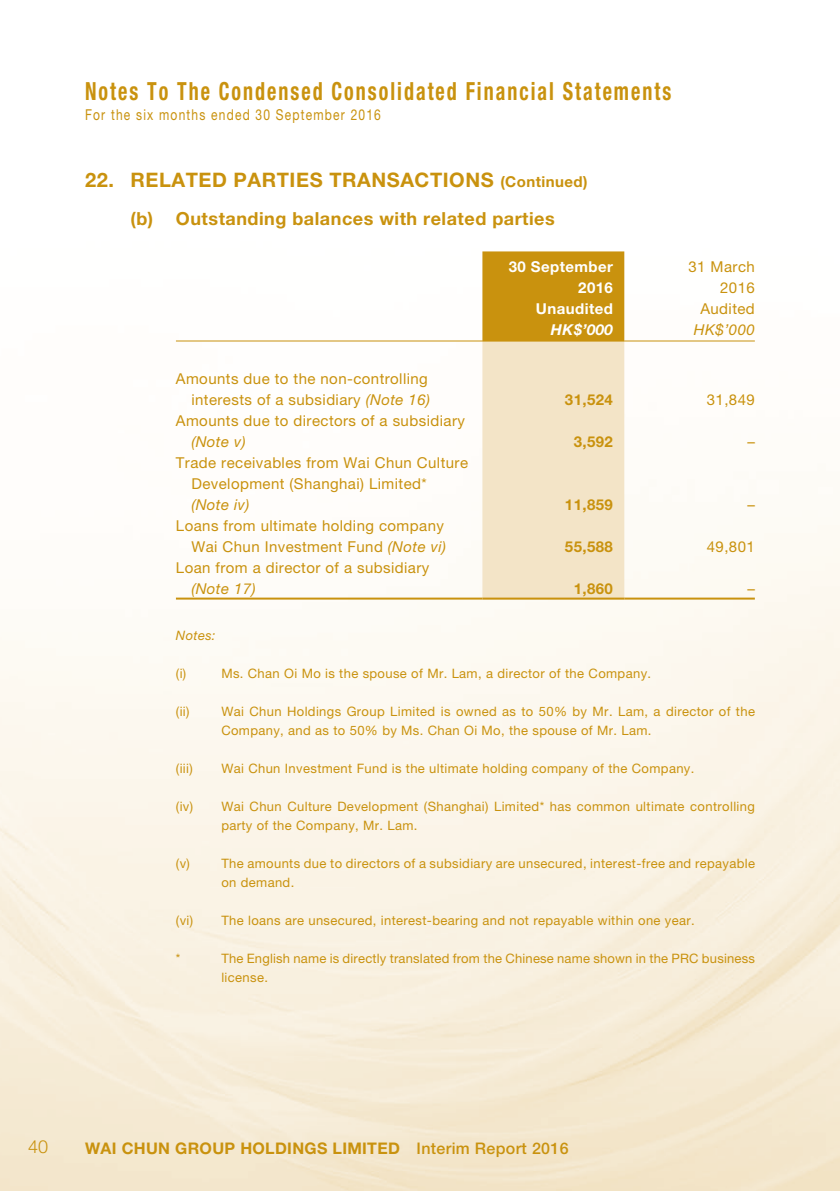
<style>
.page{position:relative;width:840px;height:1191px;background:#fff}
.page>*{position:absolute;margin:0;border:0;box-sizing:border-box;transform-origin:0 0}
.t1{font:700 condensed 25px "Helvetica Neue LT Std";letter-spacing:.1em;color:#c9920e;scale:.8 1}
._01_Heading_1{font:700 20px "Helvetica Neue LT Std";letter-spacing:.03em;color:#c9920e}
._02_Heading_2{font:700 18px "Helvetica Neue LT Std";letter-spacing:.03em;color:#c9920e}
.t2{font:300 18px "Helvetica Neue LT Std";color:#c9920e}
.t3{font:700 16px "Helvetica Neue LT Std";letter-spacing:.02em;color:#c9920e}
._50_Table_Body{font:15px "Helvetica Neue LT Std";letter-spacing:.03em;color:#c9920e}
._50_Table_Body-2{font:15px "Helvetica Neue LT Std";letter-spacing:.1em;color:#c9920e;scale:.8 1}
._50_Table_Body-3{font:italic 15px "Helvetica Neue LT Std";letter-spacing:.03em;color:#c9920e}
._50_Table_Body-4{font:700 15px "Helvetica Neue LT Std";letter-spacing:.03em;color:#c9920e}
._50_Table_Body-5{font:700 15px "Helvetica Neue LT Std";letter-spacing:.03em;color:#fff}
._50_Table_Body-6{font:italic 700 15px "Helvetica Neue LT Std";color:#fff}
._10_Notes_text{font:13px/19px "Helvetica Neue LT Std";letter-spacing:.03em;color:#c9920e}
._10_Notes_text-2{font:italic 13px "Helvetica Neue LT Std";letter-spacing:.03em;color:#c9920e}
.s1{font-size:15px}
.s2{font-style:italic}
.s3{font-weight:500}
</style>
<div class="page">
<img style="left:0;top:251px;width:840px;height:940px">
<svg style="left:482px;top:251px;width:142px;height:346px;background:#e8cf97"></svg>
<hr style="left:176px;top:340px;width:306px;height:1px;background:#c9920e">
<hr style="left:482px;top:340px;width:142px;height:1px;background:#c9920e">
<hr style="left:624px;top:340px;width:130px;height:1px;background:#c9920e">
<hr style="left:176px;top:597px;width:306px;height:2px;background:#c9920e">
<hr style="left:482px;top:597px;width:142px;height:2px;background:#c9920e">
<hr style="left:624px;top:597px;width:130px;height:2px;background:#c9920e">
<h1 class="t1" style="left:85px;top:76px;width:733px">Notes To The Condensed Consolidated Financial Statements</h1>
<p class="_50_Table_Body-2" style="left:85px;top:106px;width:371px">For the six months ended 30 September 2016</p>
<p class="_01_Heading_1" style="left:85px;top:167px;width:503px">22. RELATED PARTIES TRANSACTIONS <span class="s1">(Continued)</span></p>
<p class="_02_Heading_2" style="left:130px;top:207px;width:425px">(b) Outstanding balances with related parties</p>
<p class="_50_Table_Body-5" style="left:508px;top:258px;width:106px">30 September</p>
<p class="_50_Table_Body-5" style="left:578px;top:279px;width:36px">2016</p>
<p class="_50_Table_Body" style="left:688px;top:258px;width:68px">31 March</p>
<p class="_50_Table_Body" style="left:719px;top:279px;width:36px">2016</p>
<p class="_50_Table_Body-5" style="left:535px;top:300px;width:78px">Unaudited</p>
<p class="_50_Table_Body" style="left:700px;top:300px;width:56px">Audited</p>
<p class="_50_Table_Body-6" style="left:550px;top:321px;width:63px">HK$’000</p>
<p class="_50_Table_Body-3" style="left:693px;top:321px;width:62px">HK$’000</p>
<p class="_50_Table_Body" style="left:176px;top:369px;width:253px">Amounts due to the non-controlling</p>
<p class="_50_Table_Body" style="left:191px;top:390px;width:240px">interests of a subsidiary <span class="s2">(Note 16)</span></p>
<p class="_50_Table_Body-4" style="left:564px;top:390px;width:49px">31,524</p>
<p class="_50_Table_Body" style="left:706px;top:390px;width:49px">31,849</p>
<p class="_50_Table_Body" style="left:176px;top:411px;width:290px">Amounts due to directors of a subsidiary</p>
<p class="_50_Table_Body-3" style="left:191px;top:432px;width:56px">(Note v)</p>
<p class="_50_Table_Body-4" style="left:573px;top:432px;width:41px">3,592</p>
<p class="_50_Table_Body" style="left:747px;top:432px;width:9px">–</p>
<p class="_50_Table_Body" style="left:176px;top:453px;width:293px">Trade receivables from Wai Chun Culture</p>
<p class="_50_Table_Body" style="left:191px;top:474px;width:237px">Development (Shanghai) Limited*</p>
<p class="_50_Table_Body-3" style="left:191px;top:495px;width:60px">(Note iv)</p>
<p class="_50_Table_Body-4" style="left:564px;top:495px;width:49px">11,859</p>
<p class="_50_Table_Body" style="left:747px;top:495px;width:9px">–</p>
<p class="_50_Table_Body" style="left:176px;top:516px;width:269px">Loans from ultimate holding company</p>
<p class="_50_Table_Body" style="left:191px;top:537px;width:256px">Wai Chun Investment Fund <span class="s2">(Note vi)</span></p>
<p class="_50_Table_Body-4" style="left:564px;top:537px;width:49px">55,588</p>
<p class="_50_Table_Body" style="left:706px;top:537px;width:49px">49,801</p>
<p class="_50_Table_Body" style="left:176px;top:558px;width:255px">Loan from a director of a subsidiary</p>
<p class="_50_Table_Body-3" style="left:191px;top:579px;width:66px">(Note 17)</p>
<p class="_50_Table_Body-4" style="left:573px;top:579px;width:41px">1,860</p>
<p class="_50_Table_Body" style="left:747px;top:579px;width:9px">–</p>
<p class="_10_Notes_text-2" style="left:176px;top:627px;width:41px">Notes:</p>
<p class="_10_Notes_text" style="left:176px;top:663px;width:12px">(i)</p>
<p class="_10_Notes_text" style="left:221px;top:663px;width:431px">Ms. Chan Oi Mo is the spouse of Mr. Lam, a director of the Company.</p>
<p class="_10_Notes_text" style="left:176px;top:701px;width:15px">(ii)</p>
<p class="_10_Notes_text" style="left:221px;top:701px;width:535px">Wai Chun Holdings Group Limited is owned as to 50% by Mr. Lam, a director of the<br>Company, and as to 50% by Ms. Chan Oi Mo, the spouse of Mr. Lam.</p>
<p class="_10_Notes_text" style="left:176px;top:758px;width:18px">(iii)</p>
<p class="_10_Notes_text" style="left:221px;top:758px;width:474px">Wai Chun Investment Fund is the ultimate holding company of the Company.</p>
<p class="_10_Notes_text" style="left:221px;top:796px;width:535px;text-indent:-45px">(iv) Wai Chun Culture Development (Shanghai) Limited* has common ultimate controlling party of the Company, Mr. Lam.</p>
<p class="_10_Notes_text" style="left:176px;top:853px;width:15px">(v)</p>
<p class="_10_Notes_text" style="left:221px;top:853px;width:535px">The amounts due to directors of a subsidiary are unsecured, interest-free and repayable on demand.</p>
<p class="_10_Notes_text" style="left:176px;top:910px;width:520px">(vi) The loans are unsecured, interest-bearing and not repayable within one year.</p>
<p class="_10_Notes_text" style="left:176px;top:948px;width:6px">*</p>
<p class="_10_Notes_text" style="left:221px;top:948px;width:535px">The English name is directly translated from the Chinese name shown in the PRC business license.</p>
<h3 class="t2" style="left:28px;top:1135px;width:22px">40</h3>
<p class="t3" style="left:85px;top:1138px;width:484px">WAI CHUN GROUP HOLDINGS LIMITED <span class="s3">Interim Report 2016</span></p>
</div>
